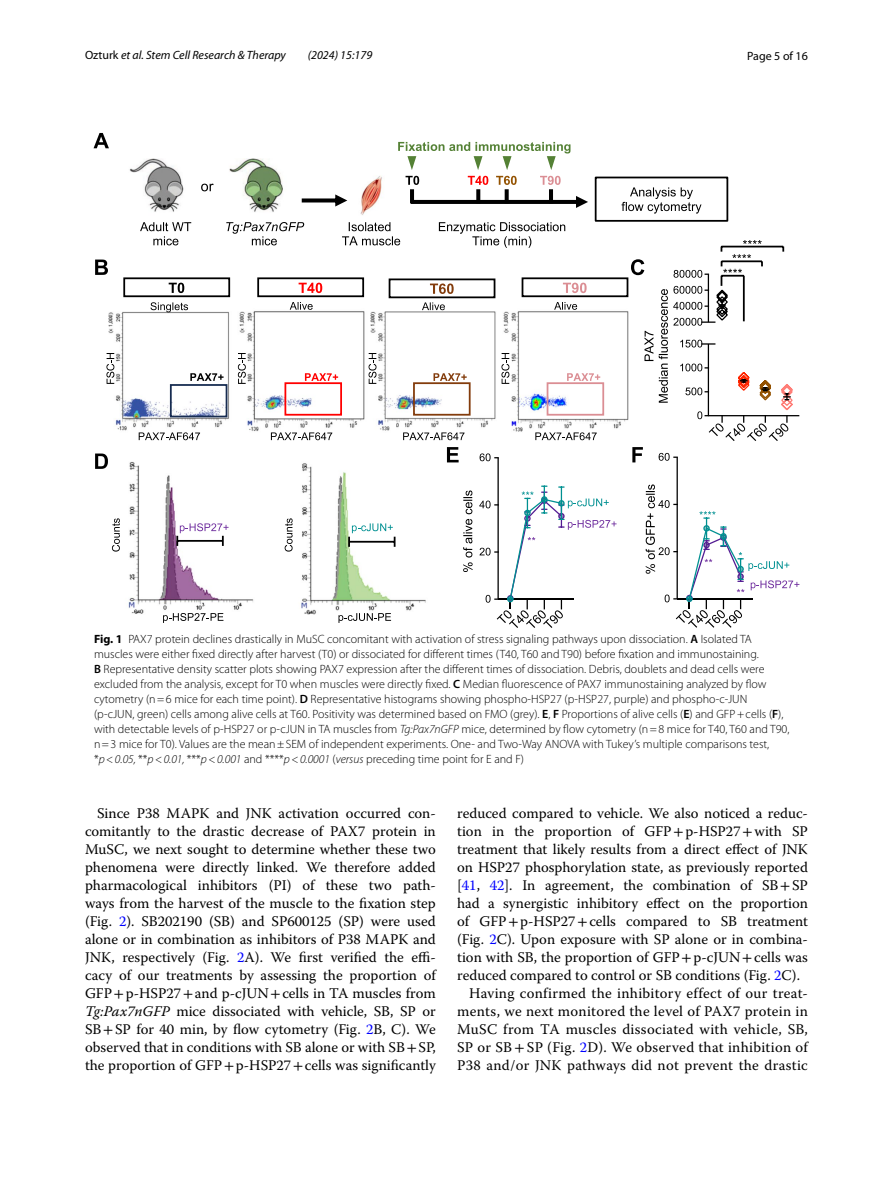
<style>
.page{position:relative;width:893px;height:1187px;background:#fff}
.page>*{position:absolute;margin:0;border:0;box-sizing:border-box;transform-origin:0 0}
.t1{font:14.7px/18px "Warnock Pro";color:#000;text-align:justify}
.t2{font:14.7px "Warnock Pro";letter-spacing:.02em;color:#000}
.t3{font:300 12px/15px "Myriad Pro";color:#000}
.t4{font:italic 12px "Myriad Pro";color:#000}
.t5{font:12px "Myriad Pro";color:#000}
.s1{font-style:normal}
.s2{font-weight:700}
.s3{font-weight:600}
.s4{font-style:italic}
.s5{color:#00f}
.s6{font-family:"STIX"}
</style>
<div class="page">
<img style="left:108px;top:159px;width:521px;height:455px">
<svg style="left:94px;top:133px;width:15px;height:15px"></svg>
<svg style="left:95px;top:259px;width:13px;height:16px"></svg>
<svg style="left:631px;top:259px;width:13px;height:16px"></svg>
<svg style="left:106px;top:353px;width:8px;height:31px"></svg>
<svg style="left:139px;top:432px;width:61px;height:8px"></svg>
<svg style="left:151px;top:302px;width:37px;height:10px"></svg>
<svg style="left:169px;top:282px;width:15px;height:11px"></svg>
<div style="left:123px;top:277px;width:107px;height:20px;border:2px solid #000"></div>
<svg style="left:238px;top:353px;width:8px;height:31px"></svg>
<svg style="left:271px;top:432px;width:61px;height:8px"></svg>
<svg style="left:290px;top:302px;width:23px;height:8px"></svg>
<svg style="left:299px;top:282px;width:23px;height:11px"></svg>
<div style="left:257px;top:277px;width:107px;height:20px;border:2px solid #000"></div>
<svg style="left:422px;top:302px;width:23px;height:8px"></svg>
<svg style="left:369px;top:353px;width:7px;height:31px"></svg>
<svg style="left:403px;top:432px;width:61px;height:8px"></svg>
<svg style="left:430px;top:283px;width:24px;height:11px"></svg>
<div style="left:389px;top:278px;width:106px;height:20px;border:2px solid #000"></div>
<svg style="left:554px;top:302px;width:23px;height:8px"></svg>
<svg style="left:501px;top:353px;width:8px;height:31px"></svg>
<svg style="left:535px;top:432px;width:62px;height:8px"></svg>
<svg style="left:563px;top:282px;width:24px;height:11px"></svg>
<div style="left:522px;top:277px;width:106px;height:20px;border:2px solid #000"></div>
<div style="left:170px;top:384px;width:57px;height:33px;border:2px solid #172c51"></div>
<svg style="left:190px;top:373px;width:34px;height:8px"></svg>
<div style="left:284px;top:382px;width:58px;height:33px;border:2px solid #f00"></div>
<svg style="left:305px;top:373px;width:33px;height:8px"></svg>
<div style="left:413px;top:382px;width:58px;height:33px;border:2px solid #833c0c"></div>
<svg style="left:433px;top:373px;width:34px;height:8px"></svg>
<div style="left:547px;top:382px;width:57px;height:33px;border:2px solid #db8e94"></div>
<svg style="left:567px;top:373px;width:33px;height:8px"></svg>
<svg style="left:644px;top:331px;width:9px;height:30px"></svg>
<hr style="left:708px;top:415px;width:91px;height:1px;background:#000">
<svg style="left:659px;top:240px;width:135px;height:201px"></svg>
<svg style="left:439px;top:222px;width:126px;height:26px"></svg>
<svg style="left:342px;top:222px;width:58px;height:23px"></svg>
<svg style="left:140px;top:222px;width:51px;height:23px"></svg>
<hr style="left:410px;top:189px;width:4px;height:14px;background:#000">
<svg style="left:476px;top:189px;width:4px;height:7px"></svg>
<svg style="left:505px;top:189px;width:4px;height:7px"></svg>
<hr style="left:549px;top:189px;width:4px;height:14px;background:#000">
<svg style="left:411px;top:196px;width:177px;height:12px"></svg>
<svg style="left:302px;top:194px;width:45px;height:12px"></svg>
<svg style="left:398px;top:142px;width:172px;height:43px"></svg>
<div style="left:595px;top:177px;width:133px;height:45px;border:2px solid #000"></div>
<svg style="left:621px;top:187px;width:80px;height:26px"></svg>
<svg style="left:226px;top:222px;width:78px;height:23px"></svg>
<svg style="left:201px;top:184px;width:13px;height:7px"></svg>
<svg style="left:447px;top:447px;width:12px;height:15px"></svg>
<svg style="left:463px;top:490px;width:10px;height:82px"></svg>
<svg style="left:632px;top:447px;width:11px;height:15px"></svg>
<hr style="left:497px;top:457px;width:2px;height:142px;background:#000">
<svg style="left:480px;top:453px;width:18px;height:8px"></svg>
<svg style="left:479px;top:485px;width:138px;height:143px"></svg>
<hr style="left:676px;top:457px;width:2px;height:142px;background:#000">
<svg style="left:659px;top:453px;width:18px;height:7px"></svg>
<svg style="left:646px;top:484px;width:153px;height:143px"></svg>
<svg style="left:95px;top:453px;width:13px;height:16px"></svg>
<svg style="left:112px;top:518px;width:8px;height:33px"></svg>
<svg style="left:163px;top:613px;width:60px;height:10px"></svg>
<svg style="left:176px;top:523px;width:53px;height:23px"></svg>
<svg style="left:285px;top:518px;width:8px;height:33px"></svg>
<svg style="left:338px;top:613px;width:53px;height:10px"></svg>
<svg style="left:348px;top:523px;width:47px;height:24px"></svg>
<p class="t4" style="left:85px;top:48px;width:202px"><span class="s1">Ozturk</span> et al. Stem Cell Research &amp; Therapy</p>
<p class="t4" style="left:308px;top:48px;width:66px">(2024) 15:179</p>
<p class="t5" style="left:747px;top:48px;width:62px">Page 5 of 16</p>
<p class="t3" style="left:94px;top:631px;width:697px"><span class="s2">Fig. 1</span> PAX7 protein declines drastically in MuSC concomitant with activation of stress signaling pathways upon dissociation. <span class="s3">A</span> Isolated TA muscles were either fixed directly after harvest (T0) or dissociated for different times (T40, T60 and T90) before fixation and immunostaining.<br><span class="s3">B</span> Representative density scatter plots showing PAX7 expression after the different times of dissociation. Debris, doublets and dead cells were excluded from the analysis, except for T0 when muscles were directly fixed. <span class="s3">C</span> Median fluorescence of PAX7 immunostaining analyzed by flow cytometry (n=6 mice for each time point). <span class="s3">D</span> Representative histograms showing phospho-HSP27 (p-HSP27, purple) and phospho-c-JUN (p-cJUN, green) cells among alive cells at T60. Positivity was determined based on FMO (grey). <span class="s3">E</span>, <span class="s3">F</span> Proportions of alive cells (<span class="s3">E</span>) and GFP+cells (<span class="s3">F</span>), with detectable levels of p-HSP27 or p-cJUN in TA muscles from <span class="s4">Tg:Pax7nGFP</span> mice, determined by flow cytometry (n=8 mice for T40, T60 and T90, n=3 mice for T0). Values are the mean±SEM of independent experiments. One- and Two-Way ANOVA with Tukey’s multiple comparisons test, *<span class="s4">p</span>&lt;<span class="s4">0.05,</span> **<span class="s4">p</span>&lt;<span class="s4">0.01,</span> ***<span class="s4">p</span>&lt;<span class="s4">0.001</span> and ****<span class="s4">p</span>&lt;<span class="s4">0.0001</span> (<span class="s4">versus</span> preceding time point for E and F)</p>
<p class="t1" style="left:85px;top:803px;width:352px;text-indent:12px">Since P38 MAPK and JNK activation occurred con&shy;comitantly to the drastic decrease of PAX7 protein in MuSC, we next sought to determine whether these two phenomena were directly linked. We therefore added pharmacological inhibitors (PI) of these two path&shy;ways from the harvest of the muscle to the fixation step (Fig. <span class="s5">2</span>). SB202190 (SB) and SP600125 (SP) were used alone or in combination as inhibitors of P38 MAPK and JNK, respectively (Fig. <span class="s5">2</span>A). We first verified the effi&shy;cacy of our treatments by assessing the proportion of GFP<span class="s6">+</span>p-HSP27<span class="s6">+</span>and p-cJUN<span class="s6">+</span>cells in TA muscles from <span class="s4">Tg:Pax7nGFP</span> mice dissociated with vehicle, SB, SP or SB<span class="s6">+</span>SP for 40 min, by flow cytometry (Fig. <span class="s5">2</span>B, C). We observed that in conditions with SB alone or with SB<span class="s6">+</span>SP, the proportion of GFP<span class="s6">+</span>p-HSP27<span class="s6">+</span>cells was significantly</p>
<p class="t1" style="left:457px;top:803px;width:352px">reduced compared to vehicle. We also noticed a reduc-</p>
<p class="t1" style="left:457px;top:821px;width:352px">tion in the proportion of GFP<span class="s6">+</span>p-HSP27<span class="s6">+</span>with SP</p>
<p class="t1" style="left:457px;top:839px;width:352px">treatment that likely results from a direct effect of JNK</p>
<p class="t1" style="left:457px;top:857px;width:352px">on HSP27 phosphorylation state, as previously reported</p>
<p class="t1" style="left:457px;top:875px;width:352px">[<span class="s5">41</span>, <span class="s5">42</span>]. In agreement, the combination of SB<span class="s6">+</span>SP</p>
<p class="t1" style="left:457px;top:893px;width:352px">had a synergistic inhibitory effect on the proportion</p>
<p class="t1" style="left:457px;top:911px;width:352px">of GFP<span class="s6">+</span>p-HSP27<span class="s6">+</span>cells compared to SB treatment</p>
<p class="t1" style="left:457px;top:929px;width:352px">(Fig. <span class="s5">2</span>C). Upon exposure with SP alone or in combina-</p>
<p class="t1" style="left:457px;top:947px;width:352px">tion with SB, the proportion of GFP<span class="s6">+</span>p-cJUN<span class="s6">+</span>cells was</p>
<p class="t1" style="left:457px;top:965px;width:344px">reduced compared to control or SB conditions (Fig. <span class="s5">2</span>C).</p>
<p class="t2" style="left:469px;top:984px;width:340px">Having confirmed the inhibitory effect of our treat-</p>
<p class="t2" style="left:457px;top:1002px;width:352px">ments, we next monitored the level of PAX7 protein in</p>
<p class="t2" style="left:457px;top:1020px;width:352px">MuSC from TA muscles dissociated with vehicle, SB,</p>
<p class="t2" style="left:457px;top:1038px;width:352px">SP or SB<span class="s6">+</span>SP (Fig. <span class="s5">2</span>D). We observed that inhibition of</p>
<p class="t2" style="left:457px;top:1056px;width:352px">P38 and/or JNK pathways did not prevent the drastic</p>
</div>
